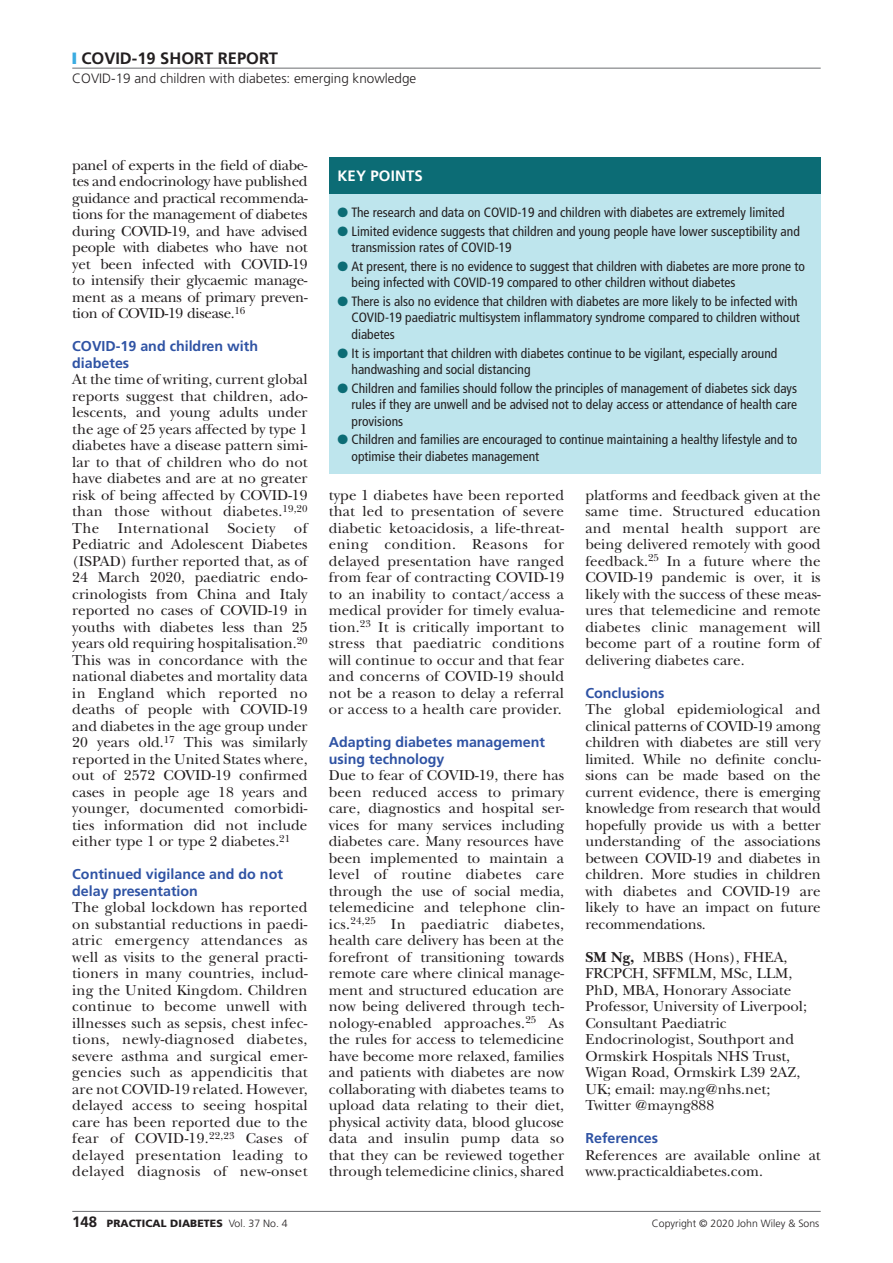
<style>
.page{position:relative;width:893px;height:1263px;background:#fff}
.page>*{position:absolute;margin:0;border:0;box-sizing:border-box;transform-origin:0 0}
.t1{font:700 16.5px "Frutiger LT Std";color:#231f20}
.t2{font:15px/16.5px "New Baskerville Std";color:#231f20;text-align:justify}
.t3{font:700 15px "Frutiger LT Std";letter-spacing:.01em;color:#fff}
.t4{font:700 14.25px/16.5px "Frutiger LT Std";color:#2f53a4}
.t5{font:condensed 13.5px/16.5px "Frutiger LT Std";color:#231f20}
.t6{font:300 13.5px "Frutiger LT Std";color:#231f20}
.t7{font:900 10.5px "Frutiger LT Std";letter-spacing:.01em;color:#231f20}
.t8{font:300 10.5px "Frutiger LT Std";color:#231f20}
.s1{color:#3bace1}
.s2{color:#0c6c75}
.s3{font-weight:700}
.s4{font-weight:700;font-size:15px}
.s5{font-weight:300}
</style>
<div class="page">
<hr style="left:72px;top:68px;width:749px;height:1px;background:#6c6d70">
<hr style="left:72px;top:1211px;width:749px;height:1px;background:#6c6d70">
<div style="left:329px;top:157px;width:492px;height:37px;background:#0c6c75"></div>
<div style="left:329px;top:194px;width:492px;height:279px;background:#bee5ed"></div>
<p class="t1" style="left:72px;top:48px;width:207px"><span class="s1">❙</span> COVID-19 SHORT REPORT</p>
<p class="t6" style="left:72px;top:71px;width:346px">COVID-19 and children with diabetes: emerging knowledge</p>
<p class="t2" style="left:72px;top:157px;width:237px">panel of experts in the field of diabe&shy;tes and endocrinology have published guidance and practical recommenda&shy;tions for the management of diabetes during COVID-19, and have advised people with diabetes who have not yet been infected with COVID-19 to intensify their glycaemic manage&shy;ment as a means of primary preven&shy;tion of COVID-19 disease.<sup>16</sup></p>
<p class="t4" style="left:72px;top:338px;width:187px">COVID-19 and children with diabetes</p>
<p class="t2" style="left:72px;top:371px;width:237px">At the time of writing, current global reports suggest that children, ado&shy;lescents, and young adults under the age of 25 years affected by type 1 diabetes have a disease pattern simi&shy;lar to that of children who do not have diabetes and are at no greater risk of being affected by COVID-19 than those without diabetes.<sup>19,20<br></sup>The International Society of Pediatric and Adolescent Diabetes (ISPAD) further reported that, as of 24 March 2020, paediatric endo&shy;crinologists from China and Italy reported no cases of COVID-19 in youths with diabetes less than 25 years old requiring hospitalisation.<sup>20<br></sup>This was in concordance with the national diabetes and mortality data in England which reported no deaths of people with COVID-19 and diabetes in the age group under 20 years old.<sup>17</sup> This was similarly reported in the United States where, out of 2572 COVID-19 confirmed cases in people age 18 years and younger, documented comorbidi&shy;ties information did not include either type 1 or type 2 diabetes.<sup>21</sup></p>
<p class="t4" style="left:72px;top:866px;width:212px">Continued vigilance and do not delay presentation</p>
<p class="t2" style="left:72px;top:899px;width:237px">The global lockdown has reported on substantial reductions in paedi&shy;atric emergency attendances as well as visits to the general practi&shy;tioners in many countries, includ&shy;ing the United Kingdom. Children continue to become unwell with illnesses such as sepsis, chest infec&shy;tions, newly-diagnosed diabetes, severe asthma and surgical emer&shy;gencies such as appendicitis that are not COVID-19 related. However, delayed access to seeing hospital care has been reported due to the fear of COVID-19.<sup>22,23</sup> Cases of delayed presentation leading to delayed diagnosis of new-onset</p>
<p class="t3" style="left:337px;top:167px;width:87px">KEY POINTS</p>
<p class="t5" style="left:337px;top:204px;width:449px"><span class="s2">●</span> The research and data on COVID-19 and children with diabetes are extremely limited</p>
<p class="t5" style="left:352px;top:223px;width:450px;text-indent:-14px"><span class="s2">●</span> Limited evidence suggests that children and young people have lower susceptibility and transmission rates of COVID-19</p>
<p class="t5" style="left:352px;top:258px;width:455px;text-indent:-14px"><span class="s2">●</span> At present, there is no evidence to suggest that children with diabetes are more prone to being infected with COVID-19 compared to other children without diabetes</p>
<p class="t5" style="left:352px;top:293px;width:450px;text-indent:-14px"><span class="s2">●</span> There is also no evidence that children with diabetes are more likely to be infected with<br>COVID-19 paediatric multisystem inflammatory syndrome compared to children without diabetes</p>
<p class="t5" style="left:352px;top:345px;width:427px;text-indent:-14px"><span class="s2">●</span> It is important that children with diabetes continue to be vigilant, especially around handwashing and social distancing</p>
<p class="t5" style="left:352px;top:380px;width:447px;text-align:justify;text-indent:-14px"><span class="s2">●</span> Children and families should follow the principles of management of diabetes sick days rules if they are unwell and be advised not to delay access or attendance of health care provisions</p>
<p class="t5" style="left:352px;top:431px;width:447px;text-indent:-14px"><span class="s2">●</span> Children and families are encouraged to continue maintaining a healthy lifestyle and to optimise their diabetes management</p>
<p class="t2" style="left:329px;top:487px;width:237px">type 1 diabetes have been reported that led to presentation of severe diabetic ketoacidosis, a life-threat&shy;ening condition. Reasons for delayed presentation have ranged from fear of contracting COVID-19 to an inability to contact/access a medical provider for timely evalua&shy;tion.<sup>23</sup> It is critically important to stress that paediatric conditions will continue to occur and that fear and concerns of COVID-19 should not be a reason to delay a referral or access to a health care provider.</p>
<p class="t4" style="left:329px;top:734px;width:218px">Adapting diabetes management using technology</p>
<p class="t2" style="left:329px;top:767px;width:237px">Due to fear of COVID-19, there has been reduced access to primary care, diagnostics and hospital ser&shy;vices for many services including diabetes care. Many resources have been implemented to maintain a level of routine diabetes care through the use of social media, telemedicine and telephone clin&shy;ics.<sup>24,25</sup> In paediatric diabetes, health care delivery has been at the forefront of transitioning towards remote care where clinical manage&shy;ment and structured education are now being delivered through tech&shy;nology-enabled approaches.<sup>25</sup> As the rules for access to telemedicine have become more relaxed, families and patients with diabetes are now collaborating with diabetes teams to upload data relating to their diet, physical activity data, blood glucose data and insulin pump data so that they can be reviewed together through telemedicine clinics, shared</p>
<p class="t2" style="left:585px;top:487px;width:237px">platforms and feedback given at the same time. Structured education and mental health support are being delivered remotely with good feedback.<sup>25</sup> In a future where the COVID-19 pandemic is over, it is likely with the success of these meas&shy;ures that telemedicine and remote diabetes clinic management will become part of a routine form of delivering diabetes care.</p>
<p class="t4" style="left:585px;top:684px;width:81px">Conclusions</p>
<p class="t2" style="left:585px;top:701px;width:237px">The global epidemiological and clinical patterns of COVID-19 among children with diabetes are still very limited. While no definite conclu&shy;sions can be made based on the current evidence, there is emerging knowledge from research that would hopefully provide us with a better understanding of the associations between COVID-19 and diabetes in children. More studies in children with diabetes and COVID-19 are likely to have an impact on future recommendations.</p>
<p class="t2" style="left:585px;top:949px;width:223px;text-align:left"><span class="s3">SM Ng,</span> MBBS (Hons), FHEA,<br>FRCPCH, SFFMLM, MSc, LLM,<br>PhD, MBA, Honorary Associate<br>Professor, University of Liverpool;<br>Consultant Paediatric<br>Endocrinologist, Southport and<br>Ormskirk Hospitals NHS Trust,<br>Wigan Road, Ormskirk L39 2AZ,<br>UK; email: may.ng@nhs.net;<br>Twitter @mayng888</p>
<p class="t4" style="left:585px;top:1130px;width:74px">References</p>
<p class="t2" style="left:585px;top:1147px;width:237px">References are available online at www.practicaldiabetes.com.</p>
<p class="t7" style="left:72px;top:1216px;width:217px"><span class="s4">148</span> PRACTICAL DIABETES <span class="s5">Vol. 37 No. 4</span></p>
<p class="t8" style="left:652px;top:1217px;width:169px">Copyright © 2020 John Wiley &amp; Sons</p>
</div>
